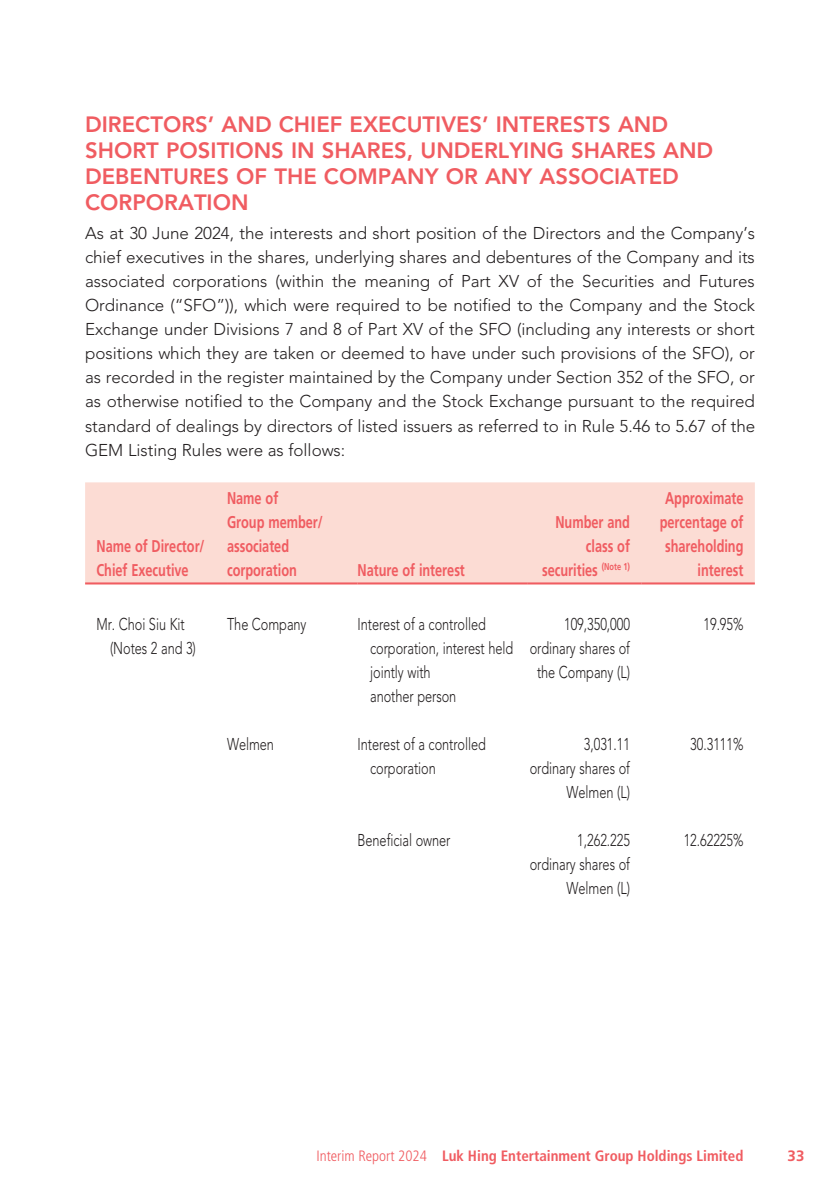
<style>
.page{position:relative;width:840px;height:1191px;background:#fff}
.page>*{position:absolute;margin:0;border:0;box-sizing:border-box;transform-origin:0 0}
.t1{font:800 22px/26px "Avenir LT Std";color:#f05c61}
.t2{font:300 17px/24px "Avenir LT Std";letter-spacing:-.005em;color:#231f20;text-align:justify}
.t3{font:300 17px/24px "Avenir LT Std";letter-spacing:-.005em;color:#231f20;scale:.75 1}
.t4{font:700 17px/24px "Frutiger LT Std";color:#f05c61;scale:.75 1}
.t5{font:700 condensed 15px "Frutiger LT Std";color:#f05c61}
.t6{font:700 15px "Frutiger LT Std";color:#f05c61}
.s1{font-weight:300}
</style>
<div class="page">
<div style="left:85px;top:482px;width:669px;height:100px;background:#fcdcd4"></div>
<hr style="left:85px;top:582px;width:142px;height:2px;background:#f05c61">
<hr style="left:227px;top:582px;width:130px;height:2px;background:#f05c61">
<hr style="left:357px;top:582px;width:170px;height:2px;background:#f05c61">
<hr style="left:527px;top:582px;width:114px;height:2px;background:#f05c61">
<hr style="left:641px;top:582px;width:113px;height:2px;background:#f05c61">
<p class="t1" style="left:85px;top:111px;width:629px">DIRECTORS’ AND CHIEF EXECUTIVES’ INTERESTS AND SHORT POSITIONS IN SHARES, UNDERLYING SHARES AND DEBENTURES OF THE COMPANY OR ANY ASSOCIATED CORPORATION</p>
<p class="t2" style="left:85px;top:222px;width:671px">As at 30 June 2024, the interests and short position of the Directors and the Company’s chief executives in the shares, underlying shares and debentures of the Company and its associated corporations (within the meaning of Part XV of the Securities and Futures Ordinance (“SFO”)), which were required to be notified to the Company and the Stock Exchange under Divisions 7 and 8 of Part XV of the SFO (including any interests or short positions which they are taken or deemed to have under such provisions of the SFO), or as recorded in the register maintained by the Company under Section 352 of the SFO, or as otherwise notified to the Company and the Stock Exchange pursuant to the required standard of dealings by directors of listed issuers as referred to in Rule 5.46 to 5.67 of the GEM Listing Rules were as follows:</p>
<p class="t4" style="left:96px;top:533px;width:145px">Name of Director/<br>Chief Executive</p>
<p class="t4" style="left:227px;top:486px;width:129px">Name of<br>Group member/ associated corporation</p>
<p class="t4" style="left:357px;top:558px;width:145px">Nature of interest</p>
<p class="t4" style="left:542px;top:510px;width:118px;text-align:right">Number and class of securities <sup>(Note</sup> <sup>1)</sup></p>
<p class="t4" style="left:659px;top:485px;width:113px;text-align:right">Approximate percentage of shareholding interest</p>
<p class="t3" style="left:110px;top:612px;width:116px;text-indent:-14px">Mr. Choi Siu Kit (Notes 2 and 3)</p>
<p class="t3" style="left:227px;top:612px;width:107px">The Company</p>
<p class="t3" style="left:370px;top:612px;width:192px;text-indent:-13px">Interest of a controlled corporation, interest held jointly with<br>another person</p>
<p class="t3" style="left:529px;top:612px;width:135px;text-align:right">109,350,000 ordinary shares of the Company (L)</p>
<p class="t3" style="left:703px;top:612px;width:55px">19.95%</p>
<p class="t3" style="left:227px;top:732px;width:64px">Welmen</p>
<p class="t3" style="left:370px;top:732px;width:156px;text-indent:-13px">Interest of a controlled corporation</p>
<p class="t3" style="left:529px;top:732px;width:135px;text-align:right">3,031.11<br>ordinary shares of<br>Welmen (L)</p>
<p class="t3" style="left:690px;top:732px;width:72px">30.3111%</p>
<p class="t3" style="left:357px;top:828px;width:125px">Beneficial owner</p>
<p class="t3" style="left:529px;top:828px;width:135px;text-align:right">1,262.225 ordinary shares of<br>Welmen (L)</p>
<p class="t3" style="left:683px;top:828px;width:81px">12.62225%</p>
<p class="t5" style="left:316px;top:1146px;width:428px"><span class="s1">Interim Report 2024</span> Luk Hing Entertainment Group Holdings Limited</p>
<p class="t6" style="left:787px;top:1146px;width:18px">33</p>
</div>
